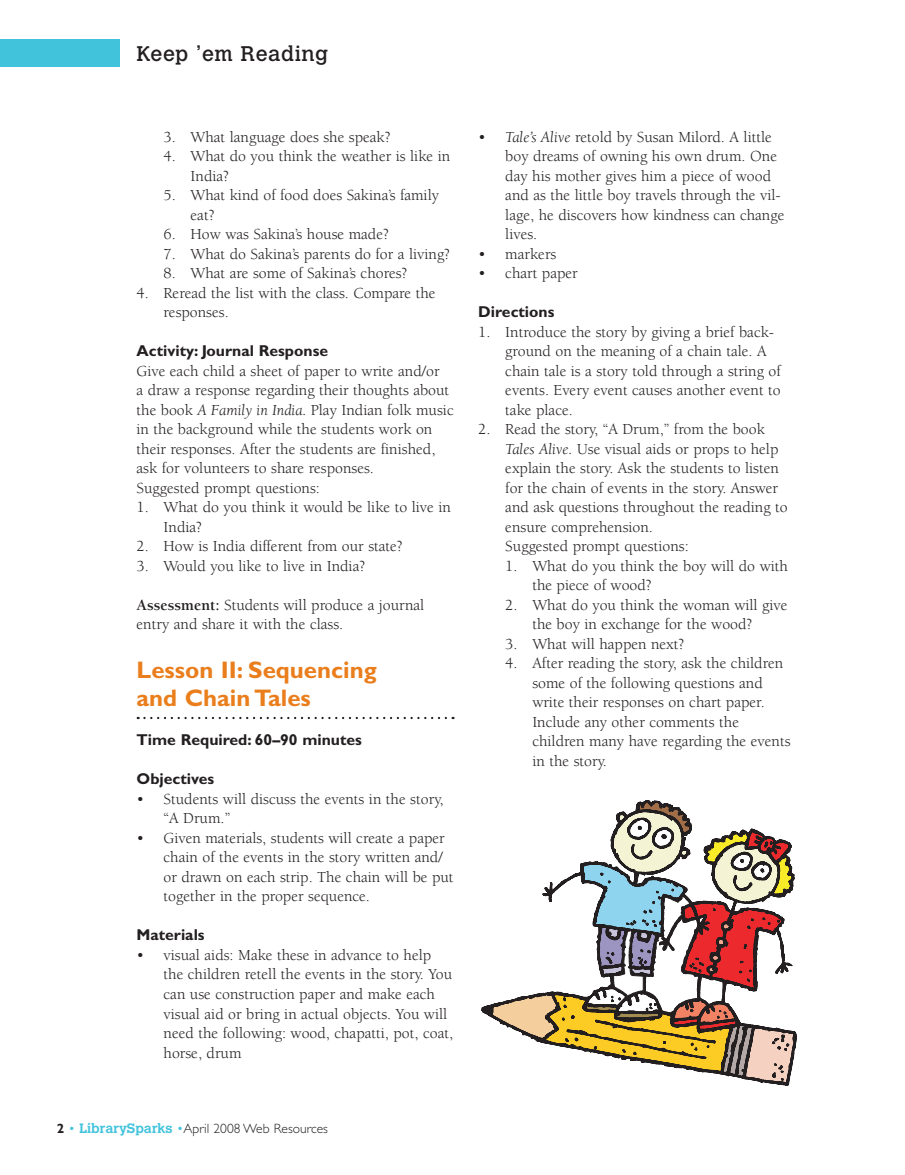
<style>
.page{position:relative;width:905px;height:1175px;background:#fff}
.page>*{position:absolute;margin:0;border:0;box-sizing:border-box;transform-origin:0 0}
.KER___Sections{font:700 24px/28.8px "Gill Sans";color:#ea7e1d}
.t1{font:21px "Calvert";letter-spacing:.025em;color:#231f20}
.Bullets___num_lists{font:15.75px/19.5px "Berkeley";color:#231f20}
.Body_text___0_25__i{font:15.75px/19.5px "Berkeley";color:#231f20}
.Body_text___no_inde{font:15.75px/19.5px "Berkeley";color:#231f20}
.Subheads{font:700 15.75px "Gill Sans";color:#231f20}
.t2{font:300 13.5px "Gill Sans";color:#231f20}
.s1{font-style:italic}
.s2{font-weight:700}
.s3{color:#42c3dc}
.s4{font-family:"Calvert";font-weight:700;color:#42c3dc}
</style>
<div class="page">
<svg style="left:138px;top:717px;width:315px;height:2px"></svg>
<div style="left:0;top:40px;width:120px;height:27px;background:#42c3dc"></div>
<svg style="left:491px;top:802px;width:305px;height:281px"></svg>
<p class="t1" style="left:136px;top:42px;width:193px">Keep ’em Reading</p>
<p class="Body_text___0_25__i" style="left:164px;top:127px;width:228px">3. What language does she speak?</p>
<p class="Body_text___0_25__i" style="left:191px;top:147px;width:261px;text-indent:-27px">4. What do you think the weather is like in<br>India?</p>
<p class="Body_text___0_25__i" style="left:191px;top:186px;width:250px;text-indent:-27px">5. What kind of food does Sakina’s family eat?</p>
<p class="Body_text___0_25__i" style="left:164px;top:225px;width:227px">6. How was Sakina’s house made?</p>
<p class="Body_text___0_25__i" style="left:164px;top:244px;width:288px">7. What do Sakina’s parents do for a living?</p>
<p class="Body_text___0_25__i" style="left:164px;top:264px;width:245px">8. What are some of Sakina’s chores?</p>
<p class="Bullets___num_lists" style="left:164px;top:283px;width:273px;text-indent:-27px">4. Reread the list with the class. Compare the responses.</p>
<p class="Subheads" style="left:136px;top:341px;width:193px">Activity: Journal Response</p>
<p class="Body_text___no_inde" style="left:136px;top:361px;width:318px">Give each child a sheet of paper to write and/or<br>a draw a response regarding their thoughts about the book <span class="s1">A Family in India.</span> Play Indian folk music in the background while the students work on their responses. After the students are finished, ask for volunteers to share responses.</p>
<p class="Bullets___num_lists" style="left:136px;top:478px;width:185px">Suggested prompt questions:</p>
<p class="Bullets___num_lists" style="left:164px;top:498px;width:289px;text-indent:-27px">1. What do you think it would be like to live in<br>India?</p>
<p class="Bullets___num_lists" style="left:136px;top:537px;width:268px">2. How is India different from our state?</p>
<p class="Bullets___num_lists" style="left:136px;top:556px;width:230px">3. Would you like to live in India?</p>
<p class="Body_text___no_inde" style="left:136px;top:595px;width:289px"><span class="s2">Assessment:</span> Students will produce a journal entry and share it with the class.</p>
<p class="KER___Sections" style="left:136px;top:655px;width:242px">Lesson II: Sequencing and Chain Tales</p>
<p class="Subheads" style="left:136px;top:730px;width:227px">Time Required: 60–90 minutes</p>
<p class="Subheads" style="left:136px;top:769px;width:79px">Objectives</p>
<p class="Bullets___num_lists" style="left:164px;top:789px;width:281px;text-indent:-27px">• Students will discuss the events in the story, “A Drum.”</p>
<p class="Bullets___num_lists" style="left:164px;top:828px;width:291px;text-indent:-27px">• Given materials, students will create a paper chain of the events in the story written and/ or drawn on each strip. The chain will be put together in the proper sequence.</p>
<p class="Subheads" style="left:136px;top:925px;width:70px">Materials</p>
<p class="Bullets___num_lists" style="left:164px;top:945px;width:291px;text-indent:-27px">• visual aids: Make these in advance to help the children retell the events in the story. You can use construction paper and make each visual aid or bring in actual objects. You will need the following: wood, chapatti, pot, coat, horse, drum</p>
<p class="t2" style="left:68px;top:1121px;width:261px"><span class="s3">•</span> <span class="s4">LibrarySparks</span> <span class="s3">•</span>April 2008 Web Resources</p>
<p class="Bullets___num_lists" style="left:505px;top:127px;width:280px;text-indent:-27px">• <span class="s1">Tale’s Alive</span> retold by Susan Milord. A little boy dreams of owning his own drum. One day his mother gives him a piece of wood and as the little boy travels through the vil&shy;lage, he discovers how kindness can change lives.</p>
<p class="Bullets___num_lists" style="left:478px;top:244px;width:80px">• markers</p>
<p class="Bullets___num_lists" style="left:478px;top:264px;width:101px">• chart paper</p>
<p class="Subheads" style="left:478px;top:302px;width:78px">Directions</p>
<p class="Bullets___num_lists" style="left:505px;top:322px;width:277px;text-indent:-27px">1. Introduce the story by giving a brief back&shy;ground on the meaning of a chain tale. A chain tale is a story told through a string of events. Every event causes another event to take place.</p>
<p class="Bullets___num_lists" style="left:505px;top:420px;width:284px;text-indent:-27px">2. Read the story, “A Drum,” from the book <span class="s1">Tales Alive.</span> Use visual aids or props to help explain the story. Ask the students to listen for the chain of events in the story. Answer and ask questions throughout the reading to ensure comprehension.</p>
<p class="Body_text___0_25__i" style="left:505px;top:537px;width:185px">Suggested prompt questions:</p>
<p class="Body_text___0_25__i" style="left:532px;top:556px;width:257px;text-indent:-27px">1. What do you think the boy will do with the piece of wood?</p>
<p class="Body_text___0_25__i" style="left:505px;top:595px;width:284px;text-align:center">2. What do you think the woman will give the boy in exchange for the wood?</p>
<p class="Body_text___0_25__i" style="left:505px;top:634px;width:180px">3. What will happen next?</p>
<p class="Body_text___0_25__i" style="left:532px;top:654px;width:260px;text-indent:-27px">4. After reading the story, ask the children some of the following questions and write their responses on chart paper.<br>Include any other comments the children many have regarding the events in the story.</p>
</div>
